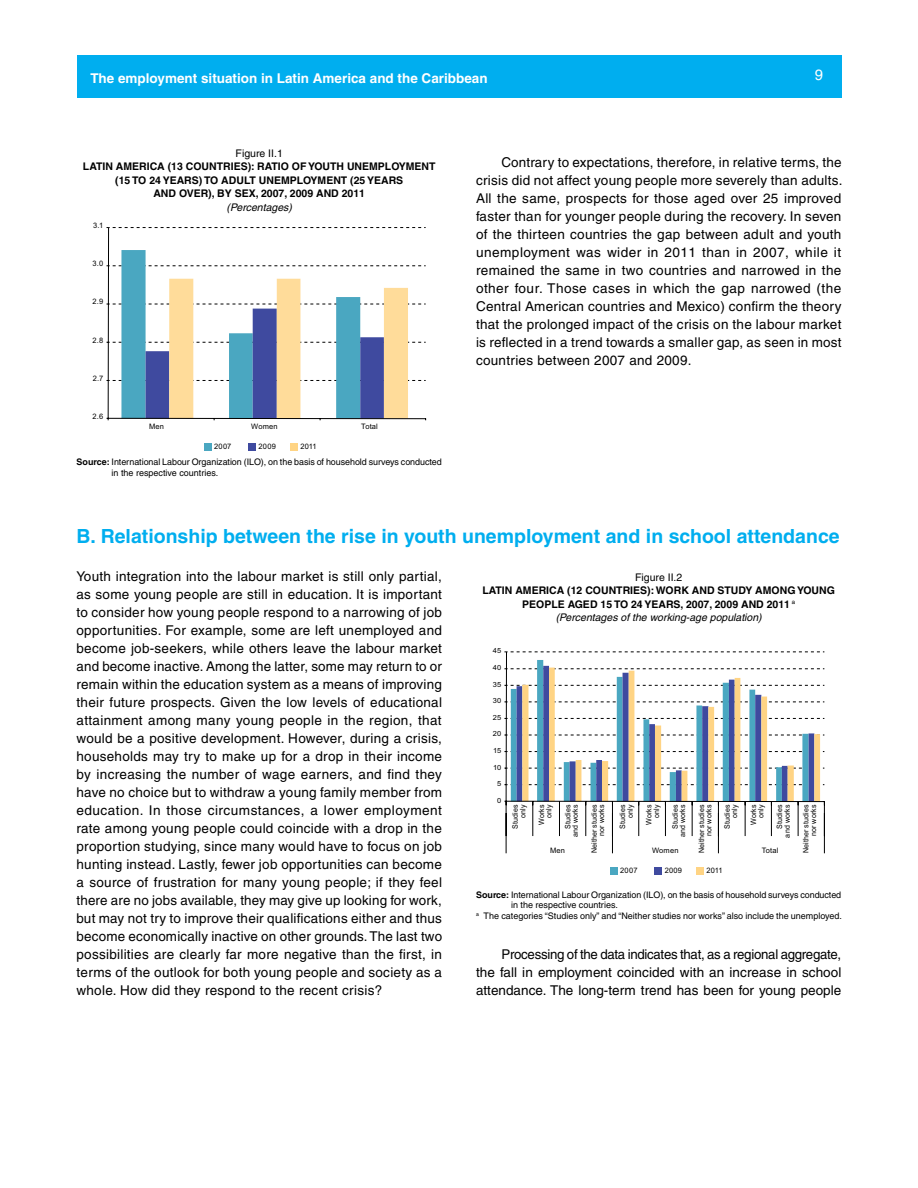
<style>
.page{position:relative;width:918px;height:1188px;background:#fff}
.page>*{position:absolute;margin:0;border:0;box-sizing:border-box;transform-origin:0 0}
.t1{font:700 19.5px "Helvetica";color:#00aeef}
.t2{font:15px "Helvetica";color:#fff}
.t3{font:13.5px/18px "Helvetica";letter-spacing:.02em;color:#000;text-align:justify}
.t4{font:700 13.5px "Helvetica";color:#fff}
.t5{font:700 10.5px/13.5px "Helvetica";color:#000;text-align:center}
.t6{font:10.5px "Helvetica";color:#000}
.t7{font:italic 10.5px "Helvetica";color:#000}
.t8{font:9px/10.8px "Helvetica";letter-spacing:-.005em;color:#000}
.t9{font:7.5px/7.5px "Arial";letter-spacing:.02em;color:#000;text-align:right;scale:.94 1}
.t10{font:7.5px "Arial";letter-spacing:.02em;color:#000}
.t11{font:7.05px "Arial";letter-spacing:.025em;color:#000;scale:1.06 1}
.s1{font-weight:700}
.s2{font-weight:400;font-style:italic}
</style>
<div class="page">
<div style="left:77px;top:55px;width:764px;height:43px;background:#00aeef"></div>
<hr style="left:108px;top:228px;width:1px;height:190px;background:#000">
<svg style="left:107px;top:227px;width:319px;height:1px"></svg>
<svg style="left:107px;top:250px;width:319px;height:170px"></svg>
<div style="left:204px;top:443px;width:7px;height:7px;background:#4aa7c1"></div>
<div style="left:248px;top:443px;width:8px;height:7px;background:#3f4a9f"></div>
<div style="left:290px;top:443px;width:7px;height:7px;background:#ffd484"></div>
<hr style="left:506px;top:652px;width:1px;height:149px;background:#000">
<svg style="left:504px;top:651px;width:320px;height:2px"></svg>
<hr style="left:824px;top:801px;width:1px;height:35px;background:#000">
<hr style="left:798px;top:801px;width:1px;height:35px;background:#000">
<hr style="left:771px;top:801px;width:1px;height:35px;background:#000">
<hr style="left:745px;top:801px;width:1px;height:35px;background:#000">
<hr style="left:718px;top:801px;width:1px;height:35px;background:#000">
<hr style="left:692px;top:801px;width:1px;height:35px;background:#000">
<hr style="left:665px;top:801px;width:1px;height:35px;background:#000">
<hr style="left:638px;top:801px;width:1px;height:35px;background:#000">
<hr style="left:612px;top:801px;width:1px;height:35px;background:#000">
<hr style="left:585px;top:801px;width:1px;height:35px;background:#000">
<hr style="left:559px;top:801px;width:1px;height:35px;background:#000">
<hr style="left:532px;top:801px;width:1px;height:35px;background:#000">
<hr style="left:506px;top:801px;width:1px;height:35px;background:#000">
<svg style="left:504px;top:660px;width:321px;height:145px"></svg>
<hr style="left:824px;top:813px;width:1px;height:40px;background:#000">
<hr style="left:718px;top:813px;width:1px;height:40px;background:#000">
<hr style="left:612px;top:813px;width:1px;height:40px;background:#000">
<hr style="left:506px;top:813px;width:1px;height:40px;background:#000">
<div style="left:610px;top:867px;width:7px;height:7px;background:#4aa7c1"></div>
<div style="left:654px;top:867px;width:8px;height:7px;background:#3f4a9f"></div>
<div style="left:696px;top:867px;width:7px;height:7px;background:#ffd484"></div>
<p class="t4" style="left:90px;top:70px;width:399px">The employment situation in Latin America and the Caribbean</p>
<p class="t2" style="left:815px;top:66px;width:10px">9</p>
<p class="t6" style="left:236px;top:147px;width:49px">Figure II.1</p>
<p class="t5" style="left:83px;top:160px;width:354px">LATIN AMERICA (13 COUNTRIES): RATIO OF YOUTH UNEMPLOYMENT (15 TO 24 YEARS) TO ADULT UNEMPLOYMENT (25 YEARS<br>AND OVER), BY SEX, 2007, 2009 AND 2011</p>
<p class="t7" style="left:227px;top:201px;width:67px">(Percentages)</p>
<p class="t10" style="left:93px;top:221px;width:12px">3.1</p>
<p class="t10" style="left:93px;top:259px;width:12px">3.0</p>
<p class="t10" style="left:93px;top:297px;width:12px">2.9</p>
<p class="t10" style="left:92px;top:335px;width:12px">2.8</p>
<p class="t10" style="left:93px;top:373px;width:12px">2.7</p>
<p class="t10" style="left:93px;top:411px;width:12px">2.6</p>
<p class="t10" style="left:149px;top:421px;width:16px">Men</p>
<p class="t10" style="left:251px;top:421px;width:28px">Women</p>
<p class="t10" style="left:361px;top:421px;width:18px">Total</p>
<p class="t10" style="left:214px;top:441px;width:19px">2007</p>
<p class="t10" style="left:259px;top:441px;width:19px">2009</p>
<p class="t10" style="left:300px;top:441px;width:18px">2011</p>
<p class="t8" style="left:112px;top:457px;width:332px;text-indent:-35px"><span class="s1">Source:</span> International Labour Organization (ILO), on the basis of household surveys conducted in the respective countries.</p>
<p class="t3" style="left:476px;top:153px;width:368px;text-indent:26px">Contrary to expectations, therefore, in relative terms, the crisis did not affect young people more severely than adults.<br>All the same, prospects for those aged over 25 improved faster than for younger people during the recovery. In seven of the thirteen countries the gap between adult and youth unemployment was wider in 2011 than in 2007, while it remained the same in two countries and narrowed in the other four. Those cases in which the gap narrowed (the Central American countries and Mexico) confirm the theory that the prolonged impact of the crisis on the labour market is reflected in a trend towards a smaller gap, as seen in most countries between 2007 and 2009.</p>
<h1 class="t1" style="left:77px;top:524px;width:765px">B. Relationship between the rise in youth unemployment and in school attendance</h1>
<p class="t3" style="left:77px;top:567px;width:367px">Youth integration into the labour market is still only partial, as some young people are still in education. It is important to consider how young people respond to a narrowing of job opportunities. For example, some are left unemployed and become job-seekers, while others leave the labour market and become inactive. Among the latter, some may return to or remain within the education system as a means of improving their future prospects. Given the low levels of educational attainment among many young people in the region, that would be a positive development. However, during a crisis, households may try to make up for a drop in their income by increasing the number of wage earners, and find they have no choice but to withdraw a young family member from education. In those circumstances, a lower employment rate among young people could coincide with a drop in the proportion studying, since many would have to focus on job hunting instead. Lastly, fewer job opportunities can become a source of frustration for many young people; if they feel there are no jobs available, they may give up looking for work, but may not try to improve their qualifications either and thus become economically inactive on other grounds. The last two possibilities are clearly far more negative than the first, in terms of the outlook for both young people and society as a whole. How did they respond to the recent crisis?</p>
<p class="t6" style="left:635px;top:571px;width:49px">Figure II.2</p>
<p class="t5" style="left:483px;top:584px;width:354px">LATIN AMERICA (12 COUNTRIES): WORK AND STUDY AMONG YOUNG<br>PEOPLE AGED 15 TO 24 YEARS, 2007, 2009 AND 2011 <sup>a<br></sup><span class="s2">(Percentages of the working-age population)</span></p>
<p class="t11" style="left:493px;top:646px;width:10px">45</p>
<p class="t11" style="left:493px;top:663px;width:10px">40</p>
<p class="t11" style="left:493px;top:680px;width:10px">35</p>
<p class="t11" style="left:493px;top:696px;width:10px">30</p>
<p class="t11" style="left:493px;top:713px;width:9px">25</p>
<p class="t11" style="left:493px;top:729px;width:10px">20</p>
<p class="t11" style="left:493px;top:746px;width:9px">15</p>
<p class="t11" style="left:493px;top:763px;width:9px">10</p>
<p class="t11" style="left:497px;top:779px;width:5px">5</p>
<p class="t11" style="left:497px;top:796px;width:5px">0</p>
<p class="t9" style="left:512px;top:829px;width:28px;rotate:-90deg">Studies only</p>
<p class="t9" style="left:538px;top:825px;width:23px;rotate:-90deg">Works only</p>
<p class="t9" style="left:564px;top:837px;width:37px;rotate:-90deg">Studies and works</p>
<p class="t9" style="left:590px;top:853px;width:53px;rotate:-90deg">Neither studies nor works</p>
<p class="t9" style="left:619px;top:829px;width:28px;rotate:-90deg">Studies only</p>
<p class="t9" style="left:645px;top:825px;width:23px;rotate:-90deg">Works only</p>
<p class="t9" style="left:672px;top:837px;width:37px;rotate:-90deg">Studies and works</p>
<p class="t9" style="left:698px;top:853px;width:53px;rotate:-90deg">Neither studies nor works</p>
<p class="t9" style="left:723px;top:829px;width:28px;rotate:-90deg">Studies only</p>
<p class="t9" style="left:750px;top:825px;width:23px;rotate:-90deg">Works only</p>
<p class="t9" style="left:776px;top:838px;width:37px;rotate:-90deg">Studies and works</p>
<p class="t9" style="left:802px;top:853px;width:53px;rotate:-90deg">Neither studies nor works</p>
<p class="t8" style="left:476px;top:889px;width:367px"><span class="s1">Source:</span> International Labour Organization (ILO), on the basis of household surveys conducted</p>
<p class="t8" style="left:511px;top:900px;width:108px">in the respective countries.</p>
<p class="t8" style="left:476px;top:911px;width:367px"><sup>a</sup> The categories “Studies only” and “Neither studies nor works” also include the unemployed.</p>
<p class="t3" style="left:476px;top:945px;width:367px;text-indent:26px">Processing of the data indicates that, as a regional aggregate, the fall in employment coincided with an increase in school attendance. The long-term trend has been for young people</p>
<p class="t10" style="left:550px;top:846px;width:16px">Men</p>
<p class="t10" style="left:652px;top:846px;width:28px">Women</p>
<p class="t10" style="left:762px;top:846px;width:18px">Total</p>
<p class="t10" style="left:620px;top:865px;width:19px">2007</p>
<p class="t10" style="left:665px;top:865px;width:19px">2009</p>
<p class="t10" style="left:706px;top:865px;width:18px">2011</p>
</div>
